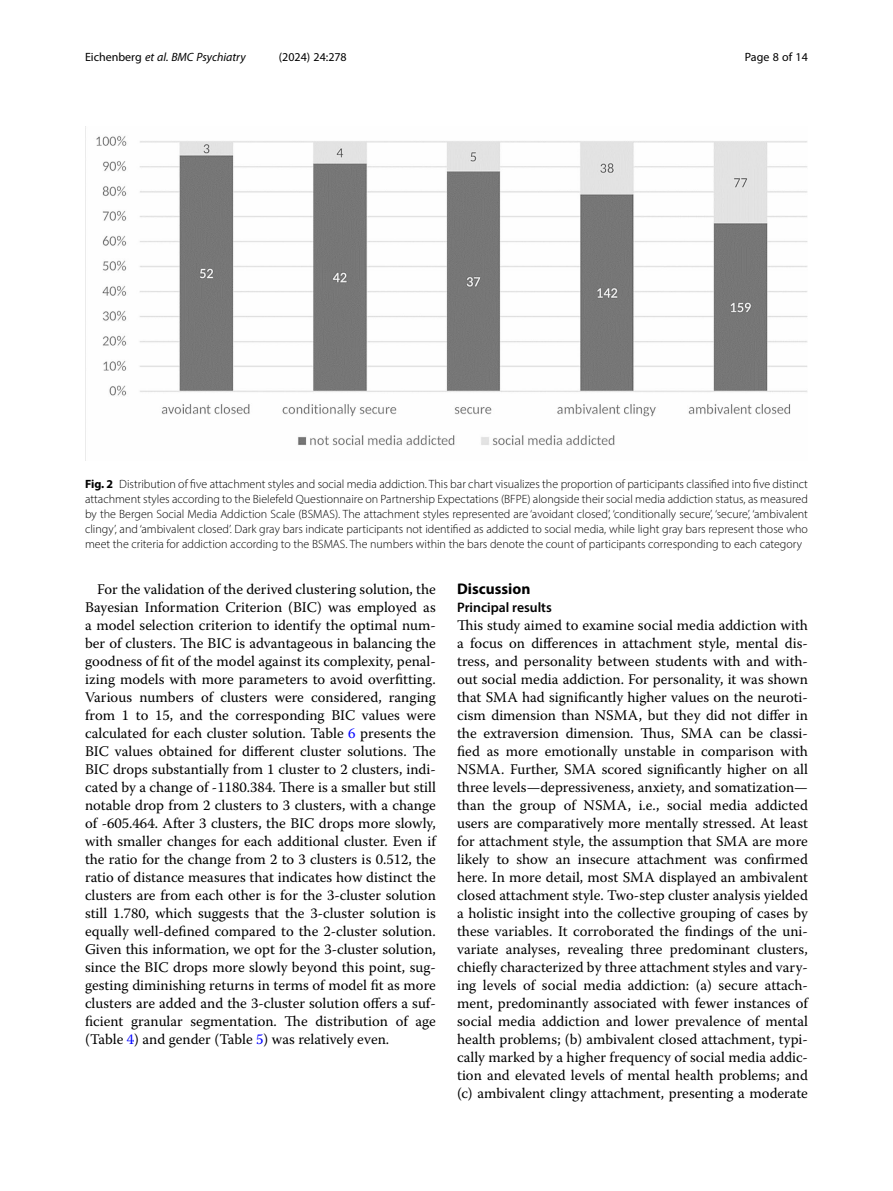
<style>
.page{position:relative;width:893px;height:1191px;background:#fff}
.page>*{position:absolute;margin:0;border:0;box-sizing:border-box;transform-origin:0 0}
.Head_1{font:700 15.45px "Myriad Pro";color:#000}
.Body_Text{font:14.7px/18px "Warnock Pro";color:#000;text-align:justify}
.Body_Text_Indent{font:14.7px/18px "Warnock Pro";color:#000;text-align:justify}
.Head_2_After_1{font:600 13.8px "Myriad Pro";color:#000}
.Figure_Caption{font:300 12px/15px "Myriad Pro";color:#000;text-align:justify}
.t1{font:italic 12px "Myriad Pro";color:#000}
.t2{font:12px "Myriad Pro";color:#000}
.s1{font-style:normal}
.s2{font-weight:700}
.s3{color:#00f}
</style>
<div class="page">
<img style="left:85px;top:126px;width:723px;height:335px">
<p class="t1" style="left:85px;top:50px;width:162px"><span class="s1">Eichenberg</span> et al. BMC Psychiatry</p>
<p class="t2" style="left:279px;top:50px;width:70px">(2024) 24:278</p>
<p class="t2" style="left:745px;top:50px;width:65px">Page 8 of 14</p>
<p class="Figure_Caption" style="left:85px;top:476px;width:724px"><span class="s2">Fig. 2</span> Distribution of five attachment styles and social media addiction. This bar chart visualizes the proportion of participants classified into five distinct attachment styles according to the Bielefeld Questionnaire on Partnership Expectations (BFPE) alongside their social media addiction status, as measured by the Bergen Social Media Addiction Scale (BSMAS). The attachment styles represented are ‘avoidant closed’, ‘conditionally secure’, ‘secure’, ‘ambivalent clingy’, and ‘ambivalent closed’. Dark gray bars indicate participants not identified as addicted to social media, while light gray bars represent those who meet the criteria for addiction according to the BSMAS. The numbers within the bars denote the count of participants corresponding to each category</p>
<p class="Body_Text_Indent" style="left:85px;top:580px;width:352px;text-indent:12px">For the validation of the derived clustering solution, the Bayesian Information Criterion (BIC) was employed as a model selection criterion to identify the optimal num&shy;ber of clusters. The BIC is advantageous in balancing the goodness of fit of the model against its complexity, penal&shy;izing models with more parameters to avoid overfitting.<br>Various numbers of clusters were considered, ranging from 1 to 15, and the corresponding BIC values were calculated for each cluster solution. Table <span class="s3">6</span> presents the BIC values obtained for different cluster solutions. The BIC drops substantially from 1 cluster to 2 clusters, indi&shy;cated by a change of -1180.384. There is a smaller but still notable drop from 2 clusters to 3 clusters, with a change of -605.464. After 3 clusters, the BIC drops more slowly, with smaller changes for each additional cluster. Even if the ratio for the change from 2 to 3 clusters is 0.512, the ratio of distance measures that indicates how distinct the clusters are from each other is for the 3-cluster solution still 1.780, which suggests that the 3-cluster solution is equally well-defined compared to the 2-cluster solution.<br>Given this information, we opt for the 3-cluster solution, since the BIC drops more slowly beyond this point, sug&shy;gesting diminishing returns in terms of model fit as more clusters are added and the 3-cluster solution offers a suf&shy;ficient granular segmentation. The distribution of age (Table <span class="s3">4</span>) and gender (Table <span class="s3">5</span>) was relatively even.</p>
<p class="Head_1" style="left:457px;top:579px;width:75px">Discussion</p>
<p class="Head_2_After_1" style="left:457px;top:599px;width:96px">Principal results</p>
<p class="Body_Text" style="left:457px;top:616px;width:352px">This study aimed to examine social media addiction with a focus on differences in attachment style, mental dis&shy;tress, and personality between students with and with&shy;out social media addiction. For personality, it was shown that SMA had significantly higher values on the neuroti&shy;cism dimension than NSMA, but they did not differ in the extraversion dimension. Thus, SMA can be classi&shy;fied as more emotionally unstable in comparison with NSMA. Further, SMA scored significantly higher on all three levels—depressiveness, anxiety, and somatization— than the group of NSMA, i.e., social media addicted users are comparatively more mentally stressed. At least for attachment style, the assumption that SMA are more likely to show an insecure attachment was confirmed here. In more detail, most SMA displayed an ambivalent closed attachment style. Two-step cluster analysis yielded a holistic insight into the collective grouping of cases by these variables. It corroborated the findings of the uni&shy;variate analyses, revealing three predominant clusters, chiefly characterized by three attachment styles and vary&shy;ing levels of social media addiction: (a) secure attach&shy;ment, predominantly associated with fewer instances of social media addiction and lower prevalence of mental health problems; (b) ambivalent closed attachment, typi&shy;cally marked by a higher frequency of social media addic&shy;tion and elevated levels of mental health problems; and (c) ambivalent clingy attachment, presenting a moderate</p>
</div>
